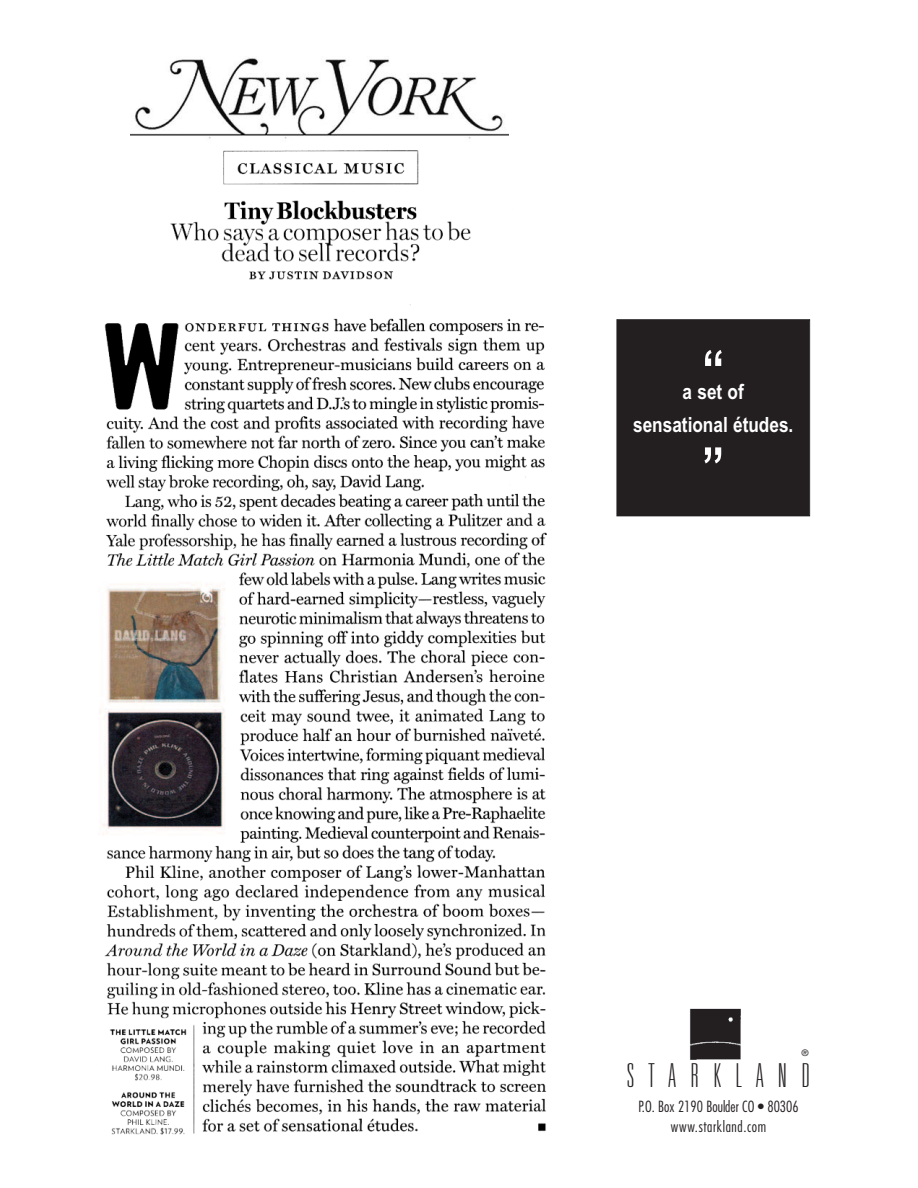
<style>
.page{position:relative;width:918px;height:1188px;background:#fff}
.page>*{position:absolute;margin:0;border:0;box-sizing:border-box;transform-origin:0 0}
.t1{font:700 54px "Arial Narrow";color:#fff}
.t2{font:100 ultra-condensed 33px "Univers";letter-spacing:.46em;color:#231f20}
.t3{font:700 21px "Arial Narrow";color:#fff}
.t4{font:300 condensed 15px/19.5px "Futura";color:#231f20;text-align:center}
.t5{font:9px "Helvetica";color:#231f20}
</style>
<div class="page">
<img style="left:690px;top:1008px;width:51px;height:51px">
<img style="left:104px;top:150px;width:443px;height:985px">
<div style="left:617px;top:320px;width:192px;height:195px;background:#231f20"></div>
<div style="left:617px;top:319px;width:193px;height:197px;border:1px solid #231f20"></div>
<img style="left:131px;top:57px;width:378px;height:82px">
<img style="left:100px;top:582px;width:131px;height:254px">
<h1 class="t1" style="left:702px;top:338px;width:24px">“</h1>
<h3 class="t3" style="left:683px;top:380px;width:63px">a set of</h3>
<h3 class="t3" style="left:633px;top:413px;width:162px">sensational études.</h3>
<h1 class="t1" style="left:702px;top:436px;width:24px">”</h1>
<p class="t5" style="left:802px;top:1050px;width:8px">®</p>
<h2 class="t2" style="left:627px;top:1063px;width:184px">STARKLAND</h2>
<p class="t4" style="left:639px;top:1098px;width:162px">P.O. Box 2190 Boulder CO • 80306 www.starkland.com</p>
</div>
